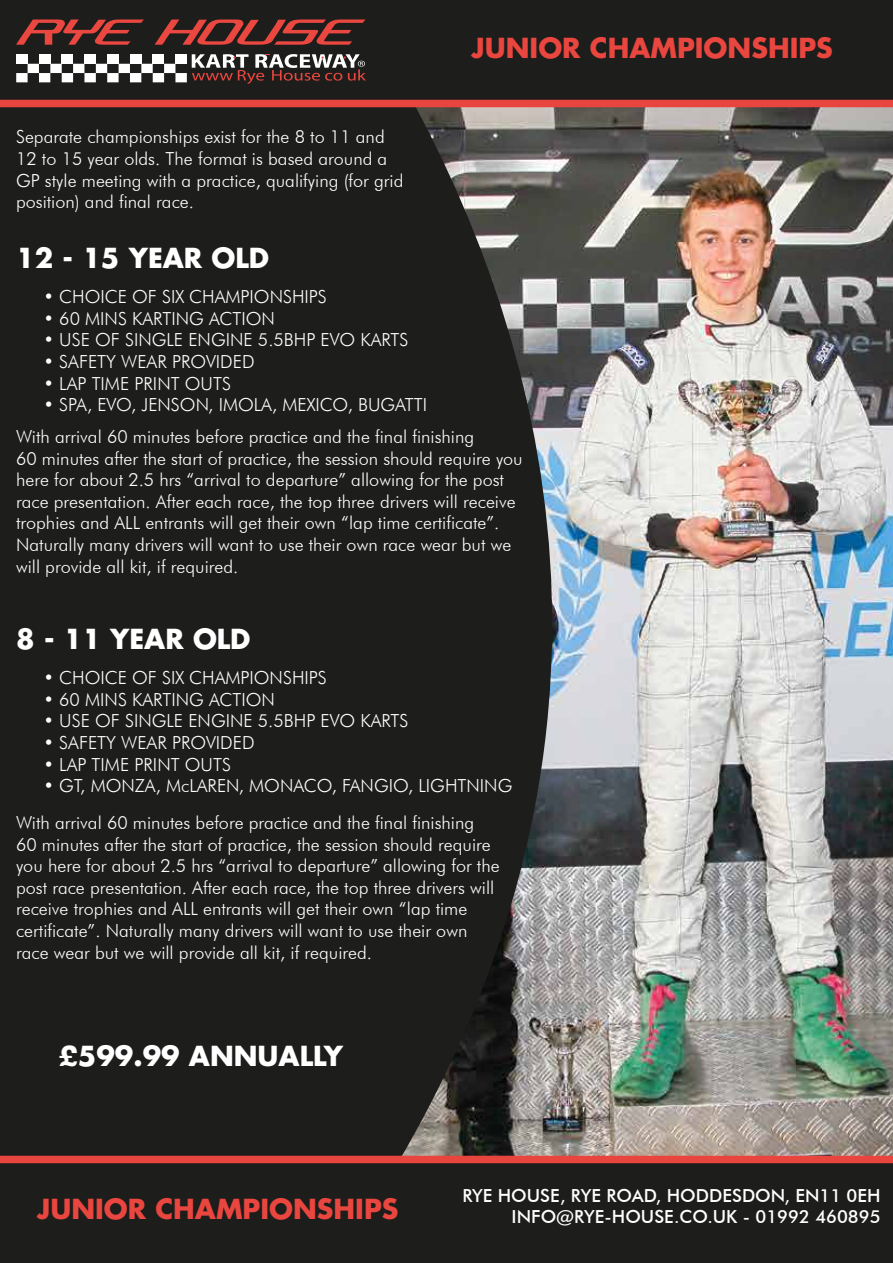
<style>
.page{position:relative;width:893px;height:1263px;background:#fff}
.page>*{position:absolute;margin:0;border:0;box-sizing:border-box;transform-origin:0 0}
.t1{font:700 27px "Futura";color:#e9463f}
.t2{font:700 27px "Futura";color:#fff}
.t3{font:300 18px/21.6px "Futura BT";color:#fff}
.t4{font:500 18px/21.6px "Futura BT";color:#fff;text-align:right}
</style>
<div class="page">
<div style="left:0;top:107px;width:376px;height:1049px;background:#1d1d1b"></div>
<img style="left:376px;top:107px;width:517px;height:1049px">
<div style="left:0;top:0;width:893px;height:104px;background:#1d1d1b"></div>
<div style="left:0;top:1159px;width:893px;height:104px;background:#1d1d1b"></div>
<svg style="left:16px;top:19px;width:128px;height:26px"></svg>
<svg style="left:155px;top:19px;width:211px;height:26px"></svg>
<svg style="left:16px;top:54px;width:350px;height:30px"></svg>
<div style="left:0;top:1156px;width:893px;height:7px;background:#e8453e"></div>
<div style="left:0;top:100px;width:893px;height:7px;background:#e8453e"></div>
<p class="t3" style="left:16px;top:126px;width:389px">Separate championships exist for the 8 to 11 and 12 to 15 year olds. The format is based around a GP style meeting with a practice, qualifying (for grid position) and final race.</p>
<h1 class="t2" style="left:16px;top:240px;width:254px">12 - 15 YEAR OLD</h1>
<h1 class="t1" style="left:472px;top:30px;width:363px">JUNIOR CHAMPIONSHIPS</h1>
<p class="t3" style="left:43px;top:286px;width:285px">• CHOICE OF SIX CHAMPIONSHIPS</p>
<p class="t3" style="left:43px;top:308px;width:233px">• 60 MINS KARTING ACTION</p>
<p class="t3" style="left:43px;top:329px;width:367px">• USE OF SINGLE ENGINE 5.5BHP EVO KARTS</p>
<p class="t3" style="left:43px;top:351px;width:213px">• SAFETY WEAR PROVIDED</p>
<p class="t3" style="left:43px;top:372px;width:189px">• LAP TIME PRINT OUTS</p>
<p class="t3" style="left:16px;top:389px;width:460px;line-height:31.8px;text-indent:27px">• SPA, EVO, JENSON, IMOLA, MEXICO, BUGATTI<br>With arrival 60 minutes before practice and the final finishing</p>
<p class="t3" style="left:16px;top:447px;width:508px">60 minutes after the start of practice, the session should require you here for about 2.5 hrs “arrival to departure” allowing for the post race presentation. After each race, the top three drivers will receive trophies and ALL entrants will get their own “lap time certificate”.<br>Naturally many drivers will want to use their own race wear but we will provide all kit, if required.</p>
<h1 class="t2" style="left:16px;top:621px;width:236px">8 - 11 YEAR OLD</h1>
<p class="t3" style="left:43px;top:667px;width:285px">• CHOICE OF SIX CHAMPIONSHIPS</p>
<p class="t3" style="left:43px;top:688px;width:233px">• 60 MINS KARTING ACTION</p>
<p class="t3" style="left:43px;top:710px;width:367px">• USE OF SINGLE ENGINE 5.5BHP EVO KARTS</p>
<p class="t3" style="left:43px;top:731px;width:213px">• SAFETY WEAR PROVIDED</p>
<p class="t3" style="left:43px;top:753px;width:189px">• LAP TIME PRINT OUTS</p>
<p class="t3" style="left:16px;top:767px;width:498px;line-height:36.9px;text-indent:27px">• GT, MONZA, McLAREN, MONACO, FANGIO, LIGHTNING<br>With arrival 60 minutes before practice and the final finishing</p>
<p class="t3" style="left:16px;top:833px;width:485px">60 minutes after the start of practice, the session should require you here for about 2.5 hrs “arrival to departure” allowing for the post race presentation. After each race, the top three drivers will receive trophies and ALL entrants will get their own “lap time certificate”. Naturally many drivers will want to use their own race wear but we will provide all kit, if required.</p>
<h1 class="t2" style="left:59px;top:1038px;width:286px">£599.99 ANNUALLY</h1>
<h1 class="t1" style="left:37px;top:1191px;width:363px">JUNIOR CHAMPIONSHIPS</h1>
<p class="t4" style="left:462px;top:1184px;width:420px">RYE HOUSE, RYE ROAD, HODDESDON, EN11 0EH<br>INFO@RYE-HOUSE.CO.UK - 01992 460895</p>
</div>
